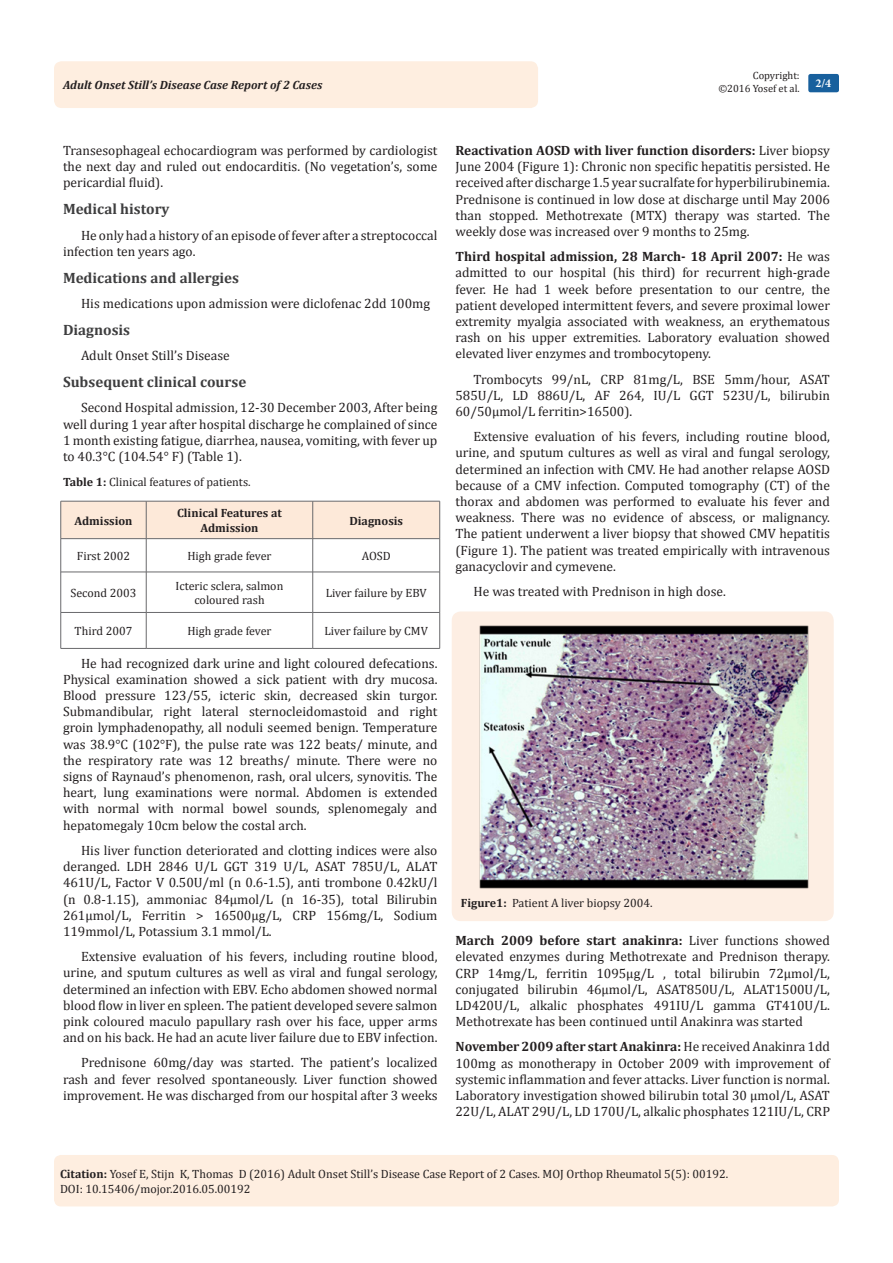
<style>
.page{position:relative;width:893px;height:1263px;background:#fff}
.page>*{position:absolute;margin:0;border:0;box-sizing:border-box;transform-origin:0 0}
.List_Paragraph{font:700 15px "Cambria";color:#3e3e3f}
.List_Paragraph-2{font:13.5px/16.2px "Cambria";color:#231f20;text-align:justify}
.Citation{font:12px/14.4px "Cambria";color:#231f20;text-align:center}
.t1{font:700 12px/14.4px "Cambria";color:#231f20;text-align:center}
.t2{font:italic 700 12px "Cambria";color:#231f20}
.t3{font:700 12px "Minion Pro";color:#fff}
.t4{font:10.5px/12.6px "Cambria";color:#231f20;text-align:right}
.s1{font-weight:700}
</style>
<div class="page">
<div style="left:54px;top:61px;width:484px;height:47px;background:#feeee0;border-radius:8px"></div>
<div style="left:808px;top:74px;width:31px;height:18px;background:#18609d;border-radius:2px"></div>
<div style="left:54px;top:1155px;width:785px;height:51px;background:#feeee0;border-radius:7px"></div>
<div style="left:62px;top:502px;width:377px;height:36px;background:#fde9d9"></div>
<hr style="left:61px;top:501px;width:85px;height:1px;background:#69696c">
<hr style="left:61px;top:501px;width:1px;height:38px;background:#69696c">
<hr style="left:146px;top:501px;width:167px;height:1px;background:#69696c">
<hr style="left:146px;top:501px;width:1px;height:38px;background:#69696c">
<hr style="left:313px;top:501px;width:127px;height:1px;background:#69696c">
<hr style="left:312px;top:501px;width:1px;height:38px;background:#69696c">
<hr style="left:439px;top:501px;width:1px;height:38px;background:#69696c">
<hr style="left:61px;top:538px;width:85px;height:1px;background:#69696c">
<hr style="left:61px;top:539px;width:1px;height:33px;background:#69696c">
<hr style="left:146px;top:538px;width:167px;height:1px;background:#69696c">
<hr style="left:146px;top:539px;width:1px;height:33px;background:#69696c">
<hr style="left:313px;top:538px;width:127px;height:1px;background:#69696c">
<hr style="left:312px;top:539px;width:1px;height:33px;background:#69696c">
<hr style="left:439px;top:539px;width:1px;height:33px;background:#69696c">
<hr style="left:61px;top:572px;width:85px;height:1px;background:#69696c">
<hr style="left:61px;top:572px;width:1px;height:40px;background:#69696c">
<hr style="left:146px;top:572px;width:167px;height:1px;background:#69696c">
<hr style="left:146px;top:572px;width:1px;height:40px;background:#69696c">
<hr style="left:313px;top:572px;width:127px;height:1px;background:#69696c">
<hr style="left:312px;top:572px;width:1px;height:40px;background:#69696c">
<hr style="left:439px;top:572px;width:1px;height:40px;background:#69696c">
<hr style="left:61px;top:612px;width:85px;height:1px;background:#69696c">
<hr style="left:61px;top:612px;width:1px;height:36px;background:#69696c">
<hr style="left:146px;top:612px;width:167px;height:1px;background:#69696c">
<hr style="left:146px;top:612px;width:1px;height:36px;background:#69696c">
<hr style="left:313px;top:612px;width:127px;height:1px;background:#69696c">
<hr style="left:312px;top:612px;width:1px;height:36px;background:#69696c">
<hr style="left:439px;top:612px;width:1px;height:36px;background:#69696c">
<hr style="left:61px;top:648px;width:85px;height:1px;background:#69696c">
<hr style="left:146px;top:648px;width:167px;height:1px;background:#69696c">
<hr style="left:313px;top:648px;width:127px;height:1px;background:#69696c">
<div style="left:452px;top:611px;width:382px;height:310px;background:#fdeee3;border-radius:9px"></div>
<img style="left:479px;top:625px;width:330px;height:264px">
<p class="t4" style="left:718px;top:69px;width:83px">Copyright: ©2016 Yosef et al.</p>
<p class="t2" style="left:63px;top:77px;width:261px">Adult Onset Still’s Disease Case Report of 2 Cases</p>
<p class="t3" style="left:815px;top:75px;width:17px">2/4</p>
<p class="List_Paragraph-2" style="left:63px;top:142px;width:376px">Transesophageal echocardiogram was performed by cardiologist the next day and ruled out endocarditis. (No vegetation’s, some pericardial fluid).</p>
<p class="List_Paragraph" style="left:63px;top:199px;width:108px">Medical history</p>
<p class="List_Paragraph-2" style="left:63px;top:227px;width:376px;text-indent:18px">He only had a history of an episode of fever after a streptococcal infection ten years ago.</p>
<p class="List_Paragraph" style="left:63px;top:267px;width:178px">Medications and allergies</p>
<p class="List_Paragraph-2" style="left:81px;top:295px;width:351px">His medications upon admission were diclofenac 2dd 100mg</p>
<p class="List_Paragraph" style="left:63px;top:319px;width:69px">Diagnosis</p>
<p class="List_Paragraph-2" style="left:81px;top:347px;width:150px">Adult Onset Still’s Disease</p>
<p class="List_Paragraph" style="left:63px;top:371px;width:185px">Subsequent clinical course</p>
<p class="List_Paragraph-2" style="left:63px;top:400px;width:376px;text-indent:18px">Second Hospital admission, 12-30 December 2003, After being well during 1 year after hospital discharge he complained of since 1 month existing fatigue, diarrhea, nausea, vomiting, with fever up to 40.3°C (104.54° F) (Table 1).</p>
<p class="Citation" style="left:63px;top:475px;width:189px"><span class="s1">Table 1:</span> Clinical features of patients.</p>
<p class="t1" style="left:74px;top:513px;width:60px">Admission</p>
<p class="t1" style="left:177px;top:506px;width:106px">Clinical Features at<br>Admission</p>
<p class="t1" style="left:349px;top:513px;width:55px">Diagnosis</p>
<p class="Citation" style="left:77px;top:549px;width:55px">First 2002</p>
<p class="Citation" style="left:187px;top:549px;width:86px">High grade fever</p>
<p class="Citation" style="left:362px;top:549px;width:31px">AOSD</p>
<p class="Citation" style="left:70px;top:585px;width:68px">Second 2003</p>
<p class="Citation" style="left:176px;top:578px;width:109px">Icteric sclera, salmon coloured rash</p>
<p class="Citation" style="left:326px;top:585px;width:103px">Liver failure by EBV</p>
<p class="Citation" style="left:75px;top:624px;width:59px">Third 2007</p>
<p class="Citation" style="left:187px;top:624px;width:86px">High grade fever</p>
<p class="Citation" style="left:324px;top:624px;width:105px">Liver failure by CMV</p>
<p class="List_Paragraph-2" style="left:63px;top:655px;width:376px;text-indent:18px">He had recognized dark urine and light coloured defecations.<br>Physical examination showed a sick patient with dry mucosa.<br>Blood pressure 123/55, icteric skin, decreased skin turgor.<br>Submandibular, right lateral sternocleidomastoid and right groin lymphadenopathy, all noduli seemed benign. Temperature was 38.9°C (102°F), the pulse rate was 122 beats/ minute, and the respiratory rate was 12 breaths/ minute. There were no signs of Raynaud’s phenomenon, rash, oral ulcers, synovitis. The heart, lung examinations were normal. Abdomen is extended with normal with normal bowel sounds, splenomegaly and hepatomegaly 10cm below the costal arch.</p>
<p class="List_Paragraph-2" style="left:63px;top:842px;width:376px;text-indent:18px">His liver function deteriorated and clotting indices were also deranged. LDH 2846 U/L GGT 319 U/L, ASAT 785U/L, ALAT 461U/L, Factor V 0.50U/ml (n 0.6-1.5), anti trombone 0.42kU/l (n 0.8-1.15), ammoniac 84µmol/L (n 16-35), total Bilirubin 261µmol/L, Ferritin &gt; 16500µg/L, CRP 156mg/L, Sodium 119mmol/L, Potassium 3.1 mmol/L.</p>
<p class="List_Paragraph-2" style="left:63px;top:948px;width:376px;text-indent:18px">Extensive evaluation of his fevers, including routine blood, urine, and sputum cultures as well as viral and fungal serology, determined an infection with EBV. Echo abdomen showed normal blood flow in liver en spleen. The patient developed severe salmon pink coloured maculo papullary rash over his face, upper arms and on his back. He had an acute liver failure due to EBV infection.</p>
<p class="List_Paragraph-2" style="left:63px;top:1054px;width:376px;text-indent:18px">Prednisone 60mg/day was started. The patient’s localized rash and fever resolved spontaneously. Liver function showed improvement. He was discharged from our hospital after 3 weeks</p>
<p class="List_Paragraph-2" style="left:455px;top:142px;width:376px"><span class="s1">Reactivation AOSD with liver function disorders:</span> Liver biopsy June 2004 (Figure 1): Chronic non specific hepatitis persisted. He received after discharge 1.5 year sucralfate for hyperbilirubinemia.<br>Prednisone is continued in low dose at discharge until May 2006 than stopped. Methotrexate (MTX) therapy was started. The weekly dose was increased over 9 months to 25mg.</p>
<p class="List_Paragraph-2" style="left:455px;top:248px;width:376px"><span class="s1">Third hospital admission, 28 March- 18 April 2007:</span> He was admitted to our hospital (his third) for recurrent high-grade fever. He had 1 week before presentation to our centre, the patient developed intermittent fevers, and severe proximal lower extremity myalgia associated with weakness, an erythematous rash on his upper extremities. Laboratory evaluation showed elevated liver enzymes and trombocytopeny.</p>
<p class="List_Paragraph-2" style="left:455px;top:371px;width:376px;text-indent:18px">Trombocyts 99/nL, CRP 81mg/L, BSE 5mm/hour, ASAT 585U/L, LD 886U/L, AF 264, IU/L GGT 523U/L, bilirubin 60/50µmol/L ferritin&gt;16500).</p>
<p class="List_Paragraph-2" style="left:455px;top:428px;width:376px;text-indent:18px">Extensive evaluation of his fevers, including routine blood, urine, and sputum cultures as well as viral and fungal serology, determined an infection with CMV. He had another relapse AOSD because of a CMV infection. Computed tomography (CT) of the thorax and abdomen was performed to evaluate his fever and weakness. There was no evidence of abscess, or malignancy.<br>The patient underwent a liver biopsy that showed CMV hepatitis (Figure 1). The patient was treated empirically with intravenous ganacyclovir and cymevene.</p>
<p class="List_Paragraph-2" style="left:473px;top:583px;width:254px">He was treated with Prednison in high dose.</p>
<p class="Citation" style="left:461px;top:896px;width:193px"><span class="s1">Figure1:</span> Patient A liver biopsy 2004.</p>
<p class="List_Paragraph-2" style="left:455px;top:932px;width:376px"><span class="s1">March 2009 before start anakinra:</span> Liver functions showed elevated enzymes during Methotrexate and Prednison therapy.<br>CRP 14mg/L, ferritin 1095µg/L , total bilirubin 72µmol/L, conjugated bilirubin 46µmol/L, ASAT850U/L, ALAT1500U/L, LD420U/L, alkalic phosphates 491IU/L gamma GT410U/L.<br>Methotrexate has been continued until Anakinra was started</p>
<p class="List_Paragraph-2" style="left:455px;top:1039px;width:376px"><span class="s1">November 2009 after start Anakinra:</span> He received Anakinra 1dd 100mg as monotherapy in October 2009 with improvement of systemic inflammation and fever attacks. Liver function is normal.<br>Laboratory investigation showed bilirubin total 30 µmol/L, ASAT 22U/L, ALAT 29U/L, LD 170U/L, alkalic phosphates 121IU/L, CRP</p>
<p class="Citation" style="left:60px;top:1167px;width:670px"><span class="s1">Citation:</span> Yosef E, Stijn K, Thomas D (2016) Adult Onset Still’s Disease Case Report of 2 Cases. MOJ Orthop Rheumatol 5(5): 00192.</p>
<p class="Citation" style="left:60px;top:1181px;width:192px">DOI: 10.15406/mojor.2016.05.00192</p>
</div>
